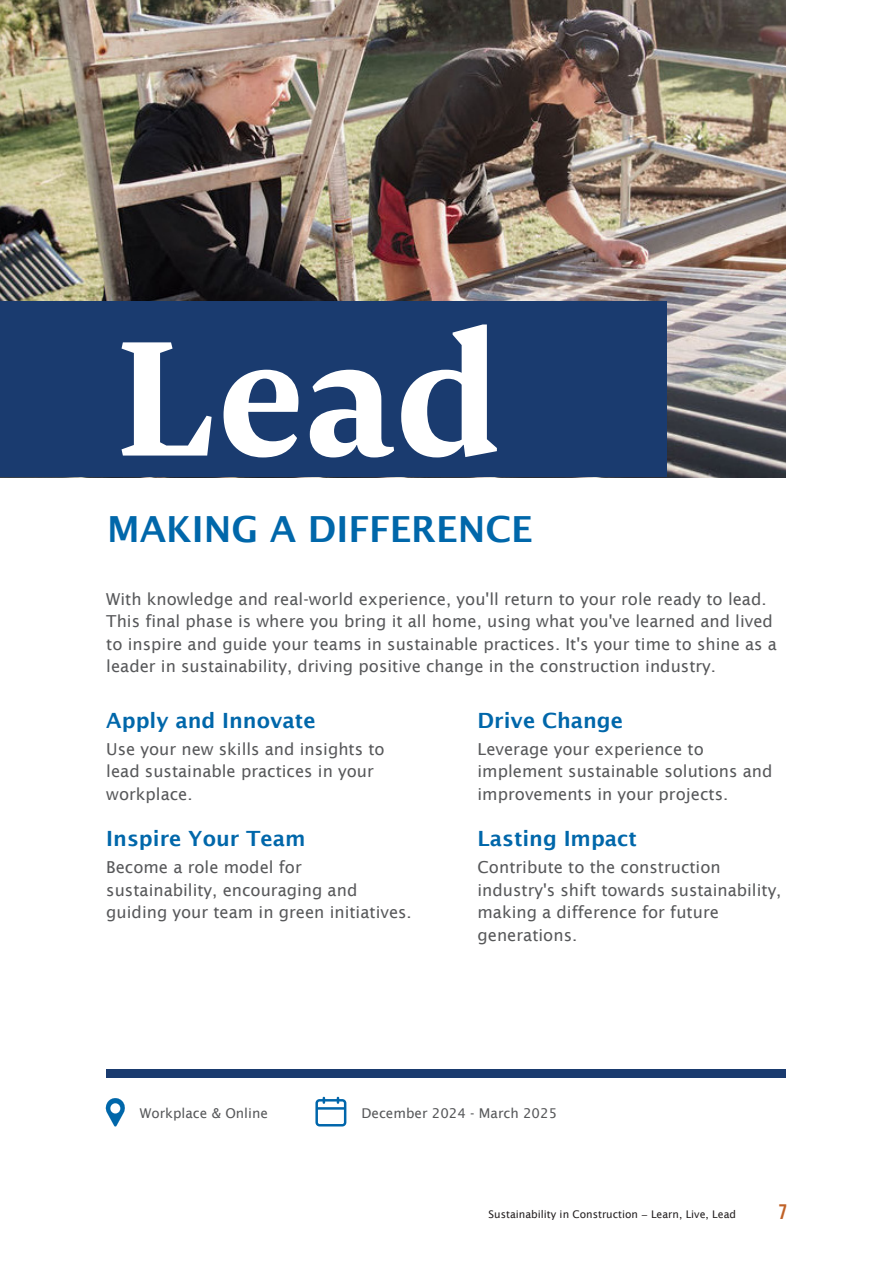
<style>
.page{position:relative;width:893px;height:1263px;background:#fff}
.page>*{position:absolute;margin:0;border:0;box-sizing:border-box;transform-origin:0 0}
.Names{font:700 192.45px "Newzald";color:#fff}
.Heading{font:600 36px "Lucida Sans";color:#0067aa}
.Names-2{font:600 21px "Lucida Sans";color:#0067aa}
.t1{font:700 21px "Bebas Neue Pro";color:#c06228}
.Body{font:16.5px/22.5px "Lucida Sans";color:#57585a}
.Heading-2{font:16.5px/22.5px "Lucida Sans";color:#57585a}
.Body-2{font:13.5px "Lucida Sans";color:#57585a}
.t2{font:10.5px "Lucida Sans";color:#231f20}
.s1{font-family:"Newzald";font-weight:700}
</style>
<div class="page">
<img style="left:0;top:0;width:786px;height:477px">
<div style="left:0;top:302px;width:667px;height:175px;background:#1a3b6f"></div>
<svg style="left:105px;top:1098px;width:20px;height:28px"></svg>
<div style="left:107px;top:1069px;width:679px;height:9px;background:#1a3b6f"></div>
<svg style="left:315px;top:1097px;width:31px;height:29px"></svg>
<p class="Names" style="left:115px;top:274px;width:387px">Lead</p>
<p class="Heading" style="left:107px;top:509px;width:427px">MAKING A DIFFERENCE</p>
<p class="Heading-2" style="left:106px;top:588px;width:672px">With knowledge and real-world experience, you'll return to your role ready to lead.<br>This final phase is where you bring it all home, using what you've learned and lived to inspire and guide your teams in sustainable practices. It's your time to shine as a leader in sustainability, driving positive change in the construction industry.</p>
<p class="Names-2" style="left:106px;top:708px;width:211px">Apply and Innovate</p>
<p class="Body" style="left:106px;top:738px;width:280px">Use your new skills and insights to lead sustainable practices in your workplace.</p>
<p class="Names-2" style="left:106px;top:827px;width:201px">Inspire Your Team</p>
<p class="Body" style="left:106px;top:856px;width:307px">Become a role model for sustainability, encouraging and guiding your team in green initiatives.</p>
<p class="Names-2" style="left:478px;top:708px;width:147px">Drive Change</p>
<p class="Body" style="left:478px;top:738px;width:297px">Leverage your experience to implement sustainable solutions and improvements in your projects.</p>
<p class="Names-2" style="left:478px;top:827px;width:161px">Lasting Impact</p>
<p class="Body" style="left:478px;top:856px;width:305px">Contribute to the construction industry's shift towards sustainability, making a difference for future generations.</p>
<p class="Body-2" style="left:140px;top:1106px;width:130px">Workplace &amp; Online</p>
<p class="Body-2" style="left:361px;top:1106px;width:197px">December 2024 - March 2025</p>
<p class="t2" style="left:489px;top:1209px;width:249px">Sustainability in Construction <span class="s1">‒</span> Learn, Live, Lead</p>
<p class="t1" style="left:779px;top:1200px;width:9px">7</p>
</div>
